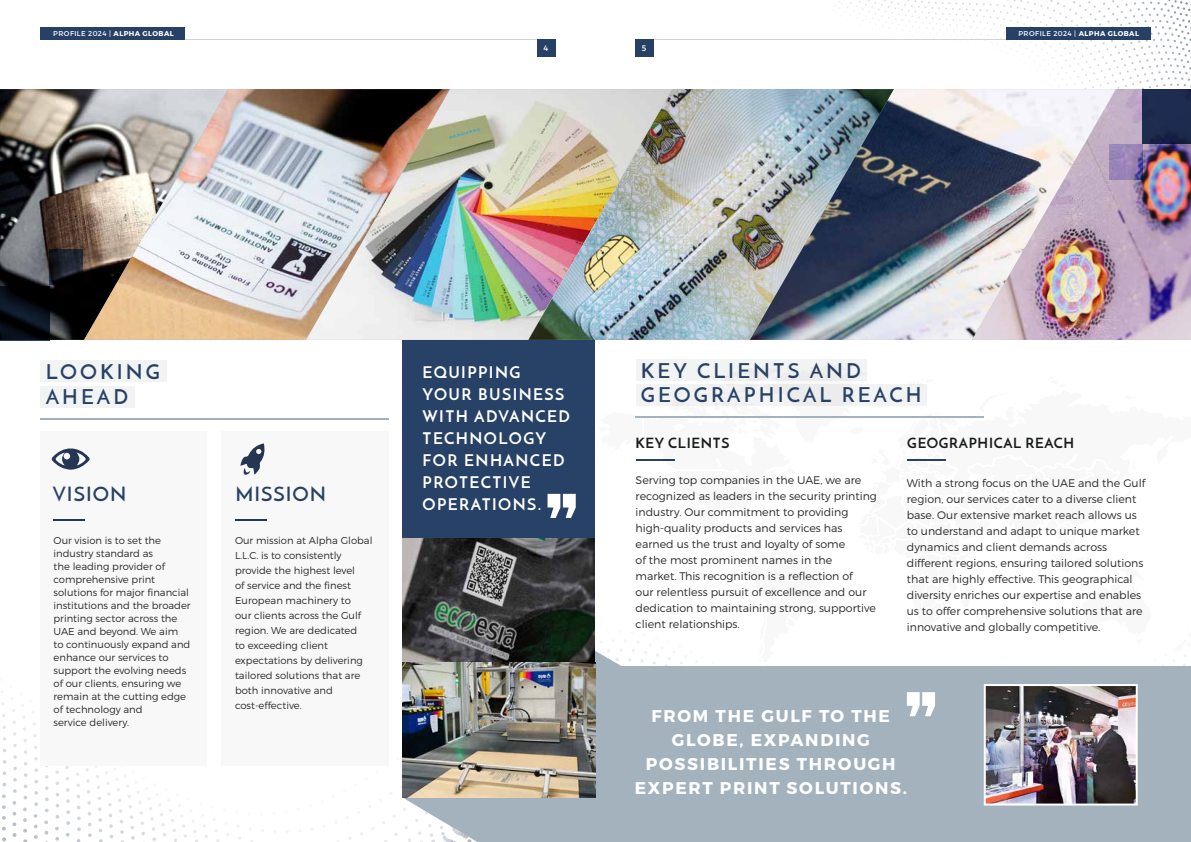
<style>
.page{position:relative;width:1191px;height:842px;background:#fff}
.page>*{position:absolute;margin:0;border:0;box-sizing:border-box;transform-origin:0 0}
.t1{font:600 20.7px/24.8px "Josefin Sans";letter-spacing:.15em;color:#274166}
.t2{font:600 20px "Josefin Sans";letter-spacing:.05em;color:#274166}
.t3{font:700 17px/24px "Montserrat";letter-spacing:.1em;color:#fff;text-align:center}
.t4{font:700 16px/22px "Josefin Sans";letter-spacing:.09em;color:#fff}
.t5{font:700 14px "Josefin Sans";letter-spacing:.05em;color:#181a1c}
.t6{font:300 11px/16px "Montserrat";color:#292829}
.t7{font:300 10px/13px "Montserrat";color:#292829}
.t8{font:8px "Montserrat";color:#fff}
.t9{font:7px "Montserrat";letter-spacing:.06em;color:#fff}
.s1{font-weight:700}
</style>
<div class="page">
<svg style="left:831px;top:16px;width:360px;height:402px"></svg>
<div style="left:499px;top:666px;width:692px;height:176px;background:#a3b2bd"></div>
<svg style="left:595px;top:649px;width:71px;height:43px"></svg>
<img style="left:0;top:89px;width:84px;height:251px">
<img style="left:1116px;top:89px;width:75px;height:251px">
<img style="left:84px;top:89px;width:222px;height:251px">
<img style="left:306px;top:89px;width:222px;height:251px">
<img style="left:528px;top:89px;width:222px;height:251px">
<img style="left:750px;top:89px;width:366px;height:251px">
<div style="left:40px;top:360px;width:127px;height:22px;background:#f2f3f3"></div>
<div style="left:40px;top:386px;width:95px;height:22px;background:#f2f3f3"></div>
<hr style="left:40px;top:418px;width:348px;height:1px;background:#a3b2bd">
<div style="left:40px;top:431px;width:167px;height:334px;background:#f8f8f9"></div>
<hr style="left:54px;top:519px;width:31px;height:1px;background:#243652">
<svg style="left:49px;top:250px;width:33px;height:35px"></svg>
<svg style="left:0;top:286px;width:49px;height:54px;background:#060b13"></svg>
<svg style="left:51px;top:448px;width:39px;height:22px"></svg>
<div style="left:221px;top:431px;width:167px;height:334px;background:#f8f8f9"></div>
<hr style="left:235px;top:519px;width:32px;height:1px;background:#243652">
<svg style="left:240px;top:443px;width:25px;height:32px"></svg>
<div style="left:402px;top:340px;width:193px;height:204px;background:#274266"></div>
<svg style="left:547px;top:494px;width:29px;height:24px"></svg>
<img style="left:402px;top:539px;width:193px;height:153px">
<svg style="left:2px;top:692px;width:1136px;height:150px"></svg>
<svg style="left:1109px;top:145px;width:33px;height:35px"></svg>
<div style="left:1142px;top:89px;width:49px;height:54px;background:linear-gradient(to bottom,#1e2e53,#1a2649)"></div>
<div style="left:636px;top:359px;width:230px;height:21px;background:#f2f3f3"></div>
<div style="left:636px;top:385px;width:290px;height:21px;background:#f2f3f3"></div>
<hr style="left:635px;top:416px;width:348px;height:2px;background:#a3b2bd">
<hr style="left:636px;top:459px;width:38px;height:2px;background:#274166">
<hr style="left:907px;top:459px;width:39px;height:2px;background:#274166">
<img style="left:986px;top:687px;width:148px;height:115px">
<div style="left:983px;top:684px;width:154px;height:121px;border:2px solid #fff"></div>
<hr style="left:635px;top:40px;width:516px;height:1px;background:#d1d3d4">
<div style="left:635px;top:40px;width:19px;height:17px;background:#274166"></div>
<div style="left:1006px;top:28px;width:145px;height:12px;background:#274166"></div>
<hr style="left:40px;top:40px;width:515px;height:1px;background:#d1d3d4">
<div style="left:40px;top:28px;width:145px;height:12px;background:#274166"></div>
<div style="left:537px;top:40px;width:18px;height:17px;background:#274166"></div>
<p class="t9" style="left:53px;top:30px;width:122px">PROFILE 2024 | <span class="s1">ALPHA GLOBAL</span></p>
<p class="t8" style="left:543px;top:43px;width:6px">4</p>
<p class="t8" style="left:642px;top:43px;width:6px">5</p>
<p class="t9" style="left:1018px;top:30px;width:122px">PROFILE 2024 | <span class="s1">ALPHA GLOBAL</span></p>
<h1 class="t1" style="left:46px;top:359px;width:116px">LOOKING<br>AHEAD</h1>
<h2 class="t2" style="left:53px;top:481px;width:75px">VISION</h2>
<h2 class="t2" style="left:235px;top:481px;width:92px">MISSION</h2>
<h3 class="t4" style="left:422px;top:361px;width:149px">EQUIPPING<br>YOUR BUSINESS<br>WITH ADVANCED<br>TECHNOLOGY<br>FOR ENHANCED<br>PROTECTIVE<br>OPERATIONS.</h3>
<p class="t7" style="left:54px;top:534px;width:139px">Our vision is to set the industry standard as<br>the leading provider of comprehensive print solutions for major financial institutions and the broader printing sector across the<br>UAE and beyond. We aim<br>to continuously expand and enhance our services to support the evolving needs of our clients, ensuring we remain at the cutting edge of technology and<br>service delivery.</p>
<p class="t7" style="left:235px;top:533px;width:139px;line-height:15px">Our mission at Alpha Global<br>L.L.C. is to consistently provide the highest level<br>of service and the finest<br>European machinery to<br>our clients across the Gulf region. We are dedicated<br>to exceeding client expectations by delivering tailored solutions that are both innovative and cost-effective.</p>
<h1 class="t1" style="left:641px;top:358px;width:282px">KEY CLIENTS AND<br>GEOGRAPHICAL REACH</h1>
<p class="t5" style="left:635px;top:435px;width:95px">KEY CLIENTS</p>
<p class="t6" style="left:635px;top:472px;width:243px">Serving top companies in the UAE, we are recognized as leaders in the security printing industry. Our commitment to providing high-quality products and services has earned us the trust and loyalty of some<br>of the most prominent names in the<br>market. This recognition is a reflection of<br>our relentless pursuit of excellence and our dedication to maintaining strong, supportive client relationships.</p>
<p class="t6" style="left:907px;top:475px;width:240px">With a strong focus on the UAE and the Gulf region, our services cater to a diverse client base. Our extensive market reach allows us to understand and adapt to unique market dynamics and client demands across different regions, ensuring tailored solutions that are highly effective. This geographical diversity enriches our expertise and enables us to offer comprehensive solutions that are innovative and globally competitive.</p>
<p class="t5" style="left:907px;top:435px;width:168px">GEOGRAPHICAL REACH</p>
<h3 class="t3" style="left:635px;top:704px;width:273px">FROM THE GULF TO THE<br>GLOBE, EXPANDING<br>POSSIBILITIES THROUGH<br>EXPERT PRINT SOLUTIONS.</h3>
</div>
